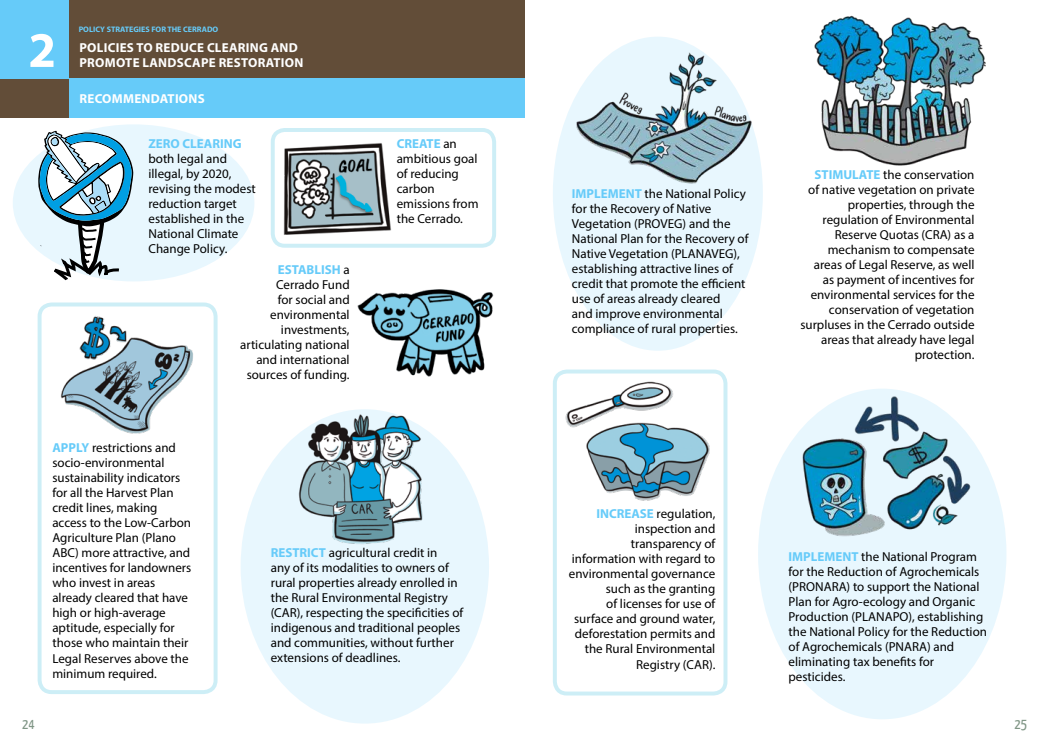
<style>
.page{position:relative;width:1049px;height:752px;background:#fff}
.page>*{position:absolute;margin:0;border:0;box-sizing:border-box;transform-origin:0 0}
.t1{font:700 50px "Myriad Pro";color:#fff}
.t2{font:15px "Yanone Kaffeesatz";color:#809686}
.t3{font:13px/15px "Myriad Pro";color:#000}
.t4{font:700 13px "Myriad Pro";letter-spacing:.02em;color:#fff}
.t5{font:700 13px "Myriad Pro";color:#66cbf9}
.t6{font:700 8px "Myriad Pro";color:#66cbf9}
.s1{font-weight:700;color:#66cbf9}
</style>
<div class="page">
<div style="left:553px;top:37px;width:210px;height:313px;background:#e8f7fe;border-radius:50%"></div>
<div style="left:758px;top:388px;width:248px;height:331px;background:#e8f7fe;border-radius:50%"></div>
<img style="left:558px;top:376px;width:152px;height:125px">
<div style="left:241px;top:409px;width:248px;height:314px;background:#e8f7fe;border-radius:50%"></div>
<div style="left:13px;top:124px;width:241px;height:157px;background:#e8f7fe;border-radius:50%"></div>
<img style="left:793px;top:388px;width:178px;height:149px">
<img style="left:572px;top:51px;width:191px;height:133px">
<div style="left:0;top:0;width:524px;height:78px;background:#624d38"></div>
<div style="left:68px;top:78px;width:456px;height:39px;background:#66cbf9"></div>
<div style="left:0;top:78px;width:68px;height:39px;background:#624d38"></div>
<div style="left:0;top:0;width:68px;height:78px;background:#66cbf9"></div>
<img style="left:298px;top:411px;width:130px;height:133px">
<img style="left:60px;top:316px;width:133px;height:118px">
<img style="left:814px;top:15px;width:172px;height:151px">
<img style="left:283px;top:143px;width:109px;height:92px">
<img style="left:357px;top:289px;width:137px;height:88px">
<div style="left:38px;top:302px;width:180px;height:391px;border:4px solid #00a9d6;border-radius:12px"></div>
<div style="left:553px;top:369px;width:174px;height:326px;border:4px solid #00a9d6;border-radius:12px"></div>
<div style="left:271px;top:128px;width:225px;height:119px;border:4px solid #00a9d6;border-radius:12px"></div>
<svg style="left:38px;top:131px;width:95px;height:185px"></svg>
<h1 class="t1" style="left:28px;top:17px;width:29px">2</h1>
<p class="t6" style="left:79px;top:24px;width:141px">POLICY STRATEGIES FOR THE CERRADO</p>
<p class="t4" style="left:80px;top:39px;width:220px">POLICIES TO REDUCE CLEARING AND</p>
<p class="t4" style="left:80px;top:54px;width:225px">PROMOTE LANDSCAPE RESTORATION</p>
<p class="t4" style="left:80px;top:90px;width:127px">RECOMMENDATIONS</p>
<p class="t5" style="left:148px;top:135px;width:95px">ZERO CLEARING</p>
<p class="t3" style="left:148px;top:151px;width:109px">both legal and illegal, by 2020, revising the modest reduction target established in the<br>National Climate<br>Change Policy.</p>
<p class="t3" style="left:240px;top:262px;width:111px;text-align:right"><span class="s1">ESTABLISH</span> a<br>Cerrado Fund<br>for social and environmental investments, articulating national and international sources of funding.</p>
<p class="t3" style="left:397px;top:136px;width:83px"><span class="s1">CREATE</span> an ambitious goal of reducing carbon emissions from the Cerrado.</p>
<p class="t3" style="left:52px;top:440px;width:140px"><span class="s1">APPLY</span> restrictions and socio-environmental sustainability indicators for all the Harvest Plan credit lines, making access to the Low-Carbon<br>Agriculture Plan (Plano<br>ABC) more attractive, and incentives for landowners who invest in areas already cleared that have high or high-average aptitude, especially for those who maintain their<br>Legal Reserves above the minimum required.</p>
<p class="t3" style="left:271px;top:545px;width:194px"><span class="s1">RESTRICT</span> agricultural credit in<br>any of its modalities to owners of rural properties already enrolled in the Rural Environmental Registry (CAR), respecting the specificities of indigenous and traditional peoples and communities, without further extensions of deadlines.</p>
<p class="t3" style="left:572px;top:186px;width:178px"><span class="s1">IMPLEMENT</span> the National Policy for the Recovery of Native<br>Vegetation (PROVEG) and the<br>National Plan for the Recovery of<br>Native Vegetation (PLANAVEG), establishing attractive lines of credit that promote the efficient use of areas already cleared<br>and improve environmental compliance of rural properties.</p>
<p class="t3" style="left:800px;top:167px;width:176px;text-align:right"><span class="s1">STIMULATE</span> the conservation<br>of native vegetation on private properties, through the regulation of Environmental<br>Reserve Quotas (CRA) as a mechanism to compensate areas of Legal Reserve, as well as payment of incentives for environmental services for the conservation of vegetation surpluses in the Cerrado outside areas that already have legal protection.</p>
<p class="t3" style="left:569px;top:506px;width:148px;text-align:right"><span class="s1">INCREASE</span> regulation, inspection and transparency of information with regard to environmental governance such as the granting<br>of licenses for use of surface and ground water, deforestation permits and the Rural Environmental<br>Registry (CAR).</p>
<p class="t3" style="left:788px;top:548px;width:200px"><span class="s1">IMPLEMENT</span> the National Program for the Reduction of Agrochemicals (PRONARA) to support the National<br>Plan for Agro-ecology and Organic<br>Production (PLANAPO), establishing the National Policy for the Reduction of Agrochemicals (PNARA) and eliminating tax benefits for pesticides.</p>
<p class="t2" style="left:22px;top:714px;width:14px">24</p>
<p class="t2" style="left:1014px;top:714px;width:14px">25</p>
</div>
